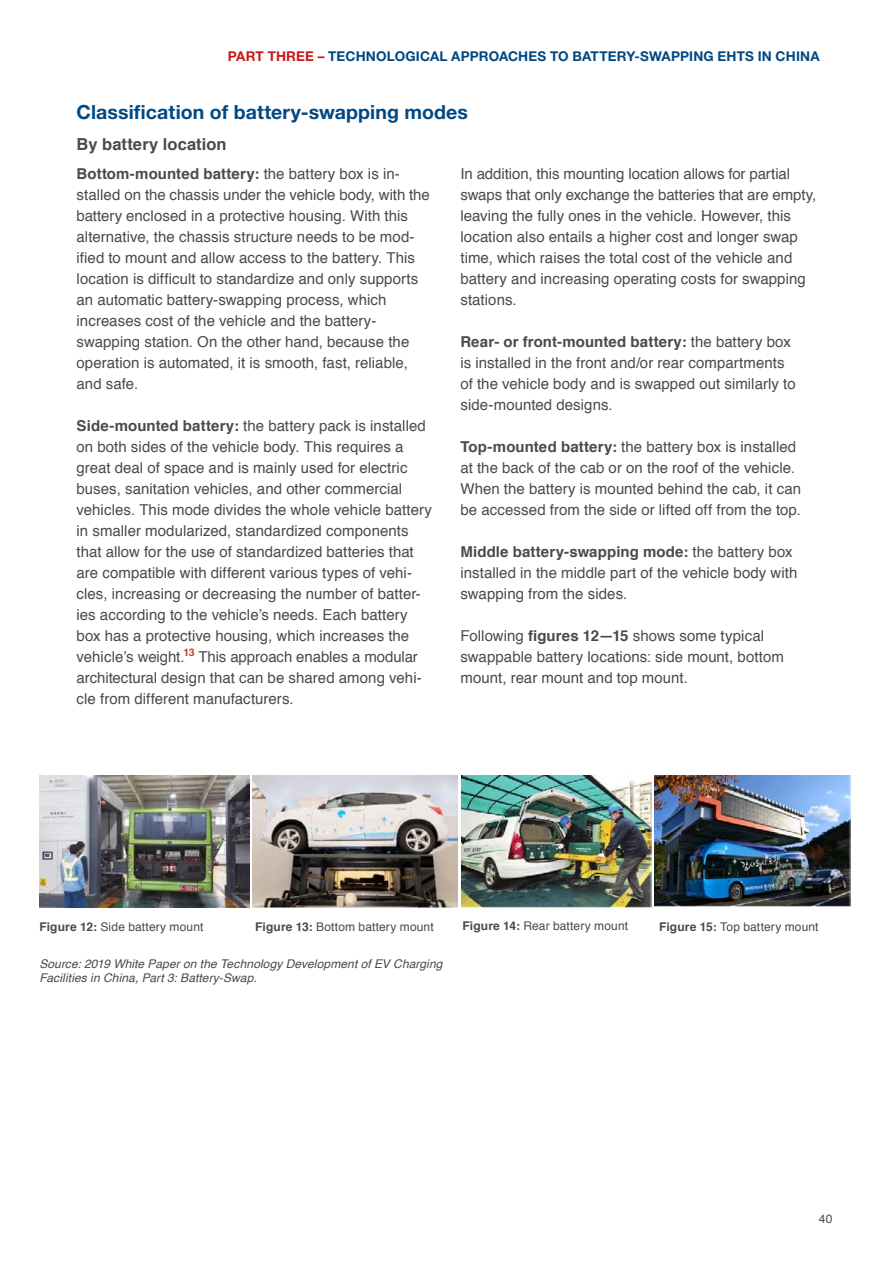
<style>
.page{position:relative;width:893px;height:1263px;background:#fff}
.page>*{position:absolute;margin:0;border:0;box-sizing:border-box;transform-origin:0 0}
.t1{font:700 19.5px "Helvetica Neue LT Std";letter-spacing:.005em;color:#004884}
.t2{font:700 16.5px "Helvetica";letter-spacing:.005em;color:#4a4a49}
.t3{font:15px/21px "Helvetica";letter-spacing:.005em;color:#4a4a49}
.t4{font:700 13.5px "Helvetica Neue LT Std";letter-spacing:.015em;color:#004884}
.t5{font:12px "Helvetica";letter-spacing:.01em;color:#4a4a49}
.t6{font:italic 12px/14.4px "Helvetica";letter-spacing:.01em;color:#4a4a49}
.s1{color:#cd1719}
.s2{font-weight:700}
</style>
<div class="page">
<img style="left:39px;top:775px;width:211px;height:133px">
<img style="left:252px;top:775px;width:206px;height:133px">
<img style="left:462px;top:775px;width:189px;height:133px">
<img style="left:655px;top:775px;width:195px;height:131px">
<p class="t4" style="left:228px;top:48px;width:593px"><span class="s1">PART THREE –</span> TECHNOLOGICAL APPROACHES TO BATTERY-SWAPPING EHTS IN CHINA</p>
<h1 class="t1" style="left:77px;top:100px;width:393px">Classification of battery-swapping modes</h1>
<p class="t2" style="left:77px;top:130px;width:152px">By battery location</p>
<p class="t3" style="left:77px;top:164px;width:355px"><span class="s2">Bottom-mounted battery:</span> the battery box is in&shy;stalled on the chassis under the vehicle body, with the battery enclosed in a protective housing. With this alternative, the chassis structure needs to be mod&shy;ified to mount and allow access to the battery. This location is difficult to standardize and only supports an automatic battery-swapping process, which increases cost of the vehicle and the battery&shy;swapping station. On the other hand, because the operation is automated, it is smooth, fast, reliable, and safe.</p>
<p class="t3" style="left:77px;top:416px;width:357px"><span class="s2">Side-mounted battery:</span> the battery pack is installed on both sides of the vehicle body. This requires a great deal of space and is mainly used for electric buses, sanitation vehicles, and other commercial vehicles. This mode divides the whole vehicle battery in smaller modularized, standardized components that allow for the use of standardized batteries that are compatible with different various types of vehi&shy;cles, increasing or decreasing the number of batter&shy;ies according to the vehicle’s needs. Each battery box has a protective housing, which increases the vehicle’s weight.<sup>13</sup> This approach enables a modular architectural design that can be shared among vehi&shy;cle from different manufacturers.</p>
<p class="t3" style="left:460px;top:163px;width:358px">In addition, this mounting location allows for partial swaps that only exchange the batteries that are empty, leaving the fully ones in the vehicle. However, this location also entails a higher cost and longer swap time, which raises the total cost of the vehicle and battery and increasing operating costs for swapping stations.</p>
<p class="t3" style="left:460px;top:331px;width:337px"><span class="s2">Rear- or front-mounted battery:</span> the battery box is installed in the front and/or rear compartments of the vehicle body and is swapped out similarly to side-mounted designs.</p>
<p class="t3" style="left:460px;top:436px;width:342px"><span class="s2">Top-mounted battery:</span> the battery box is installed at the back of the cab or on the roof of the vehicle.<br>When the battery is mounted behind the cab, it can be accessed from the side or lifted off from the top.</p>
<p class="t3" style="left:460px;top:541px;width:338px"><span class="s2">Middle battery-swapping mode:</span> the battery box installed in the middle part of the vehicle body with swapping from the sides.</p>
<p class="t3" style="left:460px;top:625px;width:325px">Following <span class="s2">figures 12—15</span> shows some typical swappable battery locations: side mount, bottom mount, rear mount and top mount.</p>
<p class="t5" style="left:39px;top:918px;width:166px"><span class="s2">Figure 12:</span> Side battery mount</p>
<p class="t5" style="left:255px;top:917px;width:180px"><span class="s2">Figure 13:</span> Bottom battery mount</p>
<p class="t5" style="left:462px;top:917px;width:167px"><span class="s2">Figure 14:</span> Rear battery mount</p>
<p class="t5" style="left:659px;top:918px;width:161px"><span class="s2">Figure 15:</span> Top battery mount</p>
<p class="t6" style="left:39px;top:957px;width:405px">Source: 2019 White Paper on the Technology Development of EV Charging<br>Facilities in China, Part 3: Battery-Swap.</p>
<p class="t5" style="left:819px;top:1210px;width:15px">40</p>
</div>
